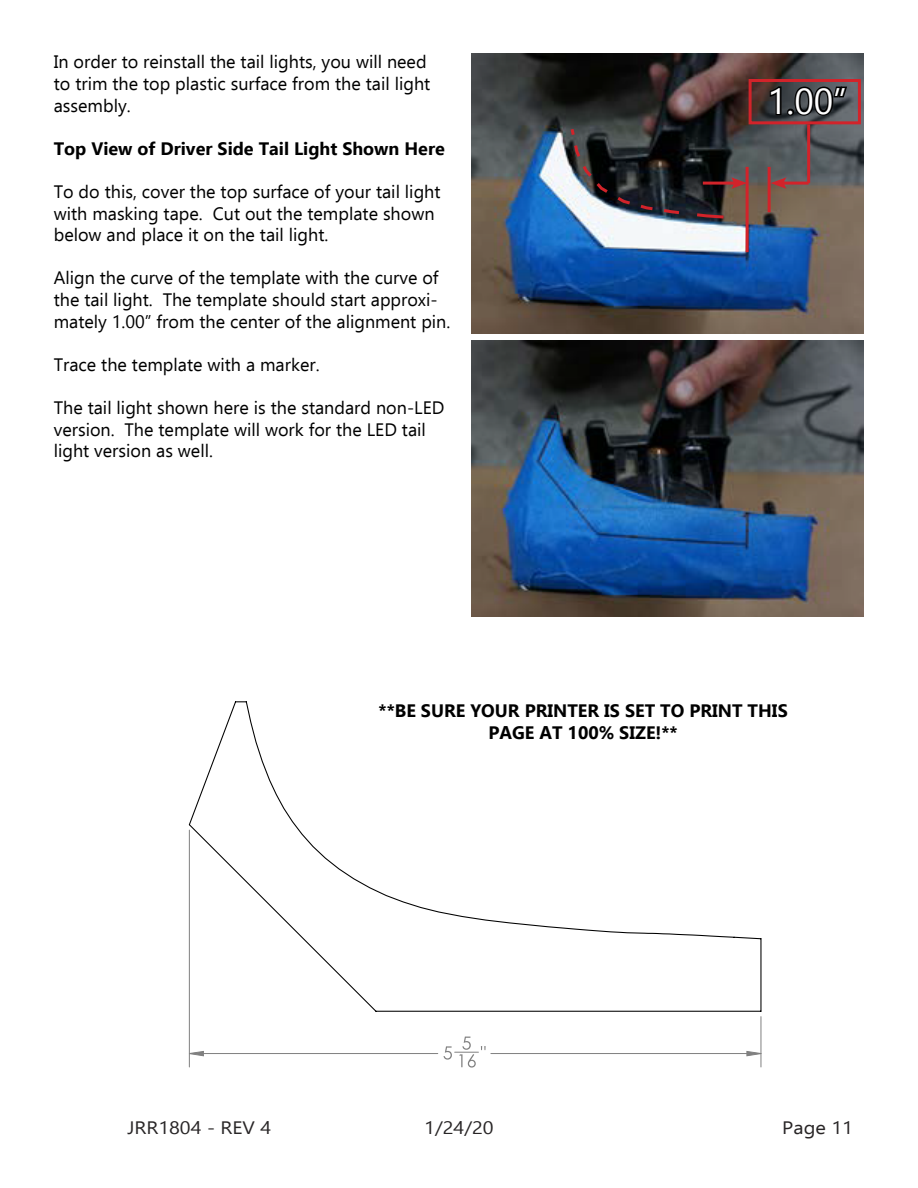
<style>
.page{position:relative;width:918px;height:1188px;background:#fff}
.page>*{position:absolute;margin:0;border:0;box-sizing:border-box;transform-origin:0 0}
.t1{font:36px "Ebrima";color:#fff}
.t2{font:18px/21.6px "Ebrima";color:#000}
.t3{font:700 18px/21.6px "Ebrima";color:#000;text-align:center}
.t4{font:18px "Ebrima";color:#282526;scale:1.11 1}
.t5{font:18px "Ebrima";color:#141414;scale:1.11 1}
</style>
<div class="page">
<hr style="left:132px;top:678px;width:1px;height:404px;background:#c0c0c0">
<hr style="left:132px;top:1187px;width:680px;height:1px;background:#c0c0c0">
<hr style="left:917px;top:678px;width:1px;height:404px;background:#c0c0c0">
<hr style="left:132px;top:678px;width:680px;height:1px;background:#c0c0c0">
<hr style="left:189px;top:830px;width:1px;height:237px;background:#808080">
<hr style="left:761px;top:1017px;width:1px;height:50px;background:#808080">
<svg style="left:188px;top:1037px;width:574px;height:31px"></svg>
<svg style="left:188px;top:701px;width:574px;height:312px"></svg>
<img style="left:472px;top:341px;width:392px;height:276px">
<img style="left:472px;top:53px;width:392px;height:281px">
<hr style="left:746px;top:167px;width:3px;height:85px;background:#d2232a">
<hr style="left:768px;top:167px;width:3px;height:45px;background:#d2232a">
<hr style="left:781px;top:182px;width:28px;height:3px;background:#d2232a">
<svg style="left:771px;top:177px;width:16px;height:12px"></svg>
<svg style="left:569px;top:126px;width:178px;height:94px;background:#3d3c3e"></svg>
<svg style="left:768px;top:84px;width:81px;height:34px;background:#2a2d2f"></svg>
<div style="left:749px;top:79px;width:112px;height:45px;border:3px solid #d2232a"></div>
<hr style="left:807px;top:124px;width:3px;height:59px;background:#d2232a">
<p class="t2" style="left:54px;top:51px;width:378px">In order to reinstall the tail lights, you will need to trim the top plastic surface from the tail light assembly.</p>
<p class="t3" style="left:54px;top:137px;width:393px">Top View of Driver Side Tail Light Shown Here</p>
<p class="t2" style="left:54px;top:180px;width:388px">To do this, cover the top surface of your tail light with masking tape. Cut out the template shown below and place it on the tail light.</p>
<p class="t2" style="left:54px;top:267px;width:398px">Align the curve of the template with the curve of the tail light. The template should start approxi&shy;mately 1.00” from the center of the alignment pin.</p>
<p class="t2" style="left:54px;top:353px;width:267px">Trace the template with a marker.</p>
<p class="t2" style="left:54px;top:396px;width:392px">The tail light shown here is the standard non-LED version. The template will work for the LED tail light version as well.</p>
<p class="t1" style="left:767px;top:74px;width:81px">1.00”</p>
<p class="t3" style="left:379px;top:699px;width:411px">**BE SURE YOUR PRINTER IS SET TO PRINT THIS<br>PAGE AT 100% SIZE!**</p>
<p class="t4" style="left:127px;top:1114px;width:131px">JRR1804 - REV 4</p>
<p class="t5" style="left:419px;top:1114px;width:74px">11/11/19</p>
<p class="t5" style="left:260px;top:1114px;width:11px">3</p>
<p class="t4" style="left:424px;top:1114px;width:64px">1/24/20</p>
<p class="t4" style="left:782px;top:1114px;width:65px">Page 11</p>
</div>
